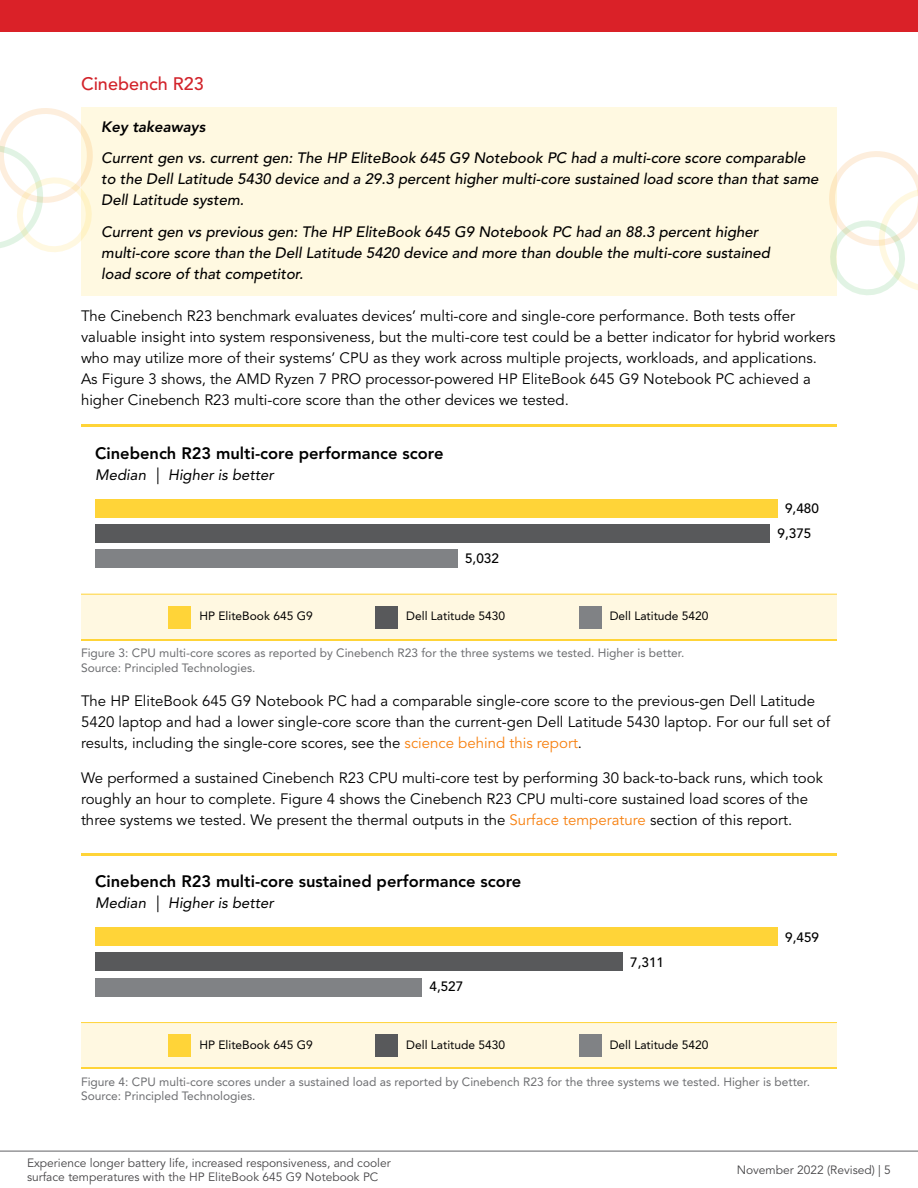
<style>
.page{position:relative;width:918px;height:1188px;background:#fff}
.page>*{position:absolute;margin:0;border:0;box-sizing:border-box;transform-origin:0 0}
.t1{font:500 18px "Avenir LT Pro";color:#d2232a}
.t2{font:800 16.5px "Avenir LT Pro";color:#000}
.t3{font:15px/21px "Avenir LT Pro";color:#000}
.t4{font:italic 500 15px/21px "Avenir LT Pro";color:#000}
.t5{font:italic 15px "Avenir LT Pro";color:#000}
.t6{font:italic 800 15px "Avenir LT Pro";color:#000}
.t7{font:500 13.5px/25px "Avenir LT Pro";color:#000;text-align:center}
.t8{font:12px/14.4px "Avenir LT Pro";color:#6d6e71}
.t9{font:12px/14.4px "Avenir LT Pro";color:#464547}
.t10{font:12px "Avenir LT Pro";color:#000}
.s1{color:#f7800f}
</style>
<div class="page">
<div style="left:81px;top:107px;width:756px;height:42px;background:#fff9e1"></div>
<div style="left:81px;top:139px;width:756px;height:84px;background:#fff9e1"></div>
<div style="left:81px;top:212px;width:756px;height:84px;background:#fff9e1"></div>
<div style="left:96px;top:549px;width:362px;height:19px;background:#808285"></div>
<div style="left:96px;top:524px;width:674px;height:19px;background:#58595b"></div>
<div style="left:96px;top:499px;width:682px;height:18px;background:#ffd438"></div>
<hr style="left:81px;top:425px;width:756px;height:2px;background:#ffd438">
<div style="left:81px;top:594px;width:756px;height:47px;background:#fff8e1"></div>
<hr style="left:81px;top:594px;width:756px;height:1px;background:#ffd438">
<div style="left:169px;top:606px;width:22px;height:23px;background:#ffd438"></div>
<div style="left:375px;top:606px;width:23px;height:23px;background:#58595b"></div>
<div style="left:579px;top:606px;width:23px;height:23px;background:#808285"></div>
<hr style="left:81px;top:639px;width:756px;height:2px;background:#ffd438">
<div style="left:96px;top:978px;width:326px;height:18px;background:#808285"></div>
<div style="left:96px;top:953px;width:527px;height:18px;background:#58595b"></div>
<div style="left:96px;top:927px;width:682px;height:19px;background:#ffd438"></div>
<hr style="left:81px;top:853px;width:756px;height:2px;background:#ffd438">
<div style="left:81px;top:1023px;width:756px;height:46px;background:#fff8e1"></div>
<hr style="left:81px;top:1022px;width:756px;height:1px;background:#ffd438">
<div style="left:169px;top:1035px;width:22px;height:22px;background:#ffd438"></div>
<div style="left:375px;top:1035px;width:23px;height:22px;background:#58595b"></div>
<div style="left:579px;top:1035px;width:23px;height:22px;background:#808285"></div>
<hr style="left:81px;top:1067px;width:756px;height:2px;background:#ffd438">
<svg style="left:0;top:108px;width:93px;height:144px"></svg>
<svg style="left:829px;top:151px;width:89px;height:144px"></svg>
<hr style="left:0;top:1151px;width:918px;height:1px;background:#616264">
<div style="left:0;top:0;width:918px;height:32px;background:#da2128"></div>
<p class="t1" style="left:81px;top:73px;width:124px">Cinebench R23</p>
<p class="t6" style="left:101px;top:118px;width:106px">Key takeaways</p>
<p class="t4" style="left:101px;top:148px;width:719px">Current gen vs. current gen: The HP EliteBook 645 G9 Notebook PC had a multi-core score comparable to the Dell Latitude 5430 device and a 29.3 percent higher multi-core sustained load score than that same<br>Dell Latitude system.</p>
<p class="t4" style="left:101px;top:222px;width:670px">Current gen vs previous gen: The HP EliteBook 645 G9 Notebook PC had an 88.3 percent higher multi-core score than the Dell Latitude 5420 device and more than double the multi-core sustained load score of that competitor.</p>
<p class="t3" style="left:81px;top:305px;width:756px">The Cinebench R23 benchmark evaluates devices’ multi-core and single-core performance. Both tests offer valuable insight into system responsiveness, but the multi-core test could be a better indicator for hybrid workers who may utilize more of their systems’ CPU as they work across multiple projects, workloads, and applications.<br>As Figure 3 shows, the AMD Ryzen 7 PRO processor-powered HP EliteBook 645 G9 Notebook PC achieved a higher Cinebench R23 multi-core score than the other devices we tested.</p>
<p class="t2" style="left:95px;top:443px;width:350px">Cinebench R23 multi-core performance score</p>
<p class="t5" style="left:95px;top:465px;width:180px">Median | Higher is better</p>
<p class="t7" style="left:465px;top:546px;width:35px">5,032</p>
<p class="t10" style="left:199px;top:609px;width:115px">HP EliteBook 645 G9</p>
<p class="t10" style="left:406px;top:609px;width:100px">Dell Latitude 5430</p>
<p class="t10" style="left:610px;top:609px;width:100px">Dell Latitude 5420</p>
<p class="t7" style="left:778px;top:496px;width:43px">9,480<br>9,375</p>
<p class="t8" style="left:81px;top:646px;width:605px">Figure 3: CPU multi-core scores as reported by Cinebench R23 for the three systems we tested. Higher is better.<br>Source: Principled Technologies.</p>
<p class="t3" style="left:81px;top:691px;width:751px">The HP EliteBook 645 G9 Notebook PC had a comparable single-core score to the previous-gen Dell Latitude<br>5420 laptop and had a lower single-core score than the current-gen Dell Latitude 5430 laptop. For our full set of results, including the single-core scores, see the <span class="s1">science behind this report</span>.</p>
<p class="t3" style="left:81px;top:767px;width:743px">We performed a sustained Cinebench R23 CPU multi-core test by performing 30 back-to-back runs, which took roughly an hour to complete. Figure 4 shows the Cinebench R23 CPU multi-core sustained load scores of the three systems we tested. We present the thermal outputs in the <span class="s1">Surface temperature</span> section of this report.</p>
<p class="t2" style="left:95px;top:872px;width:428px">Cinebench R23 multi-core sustained performance score</p>
<p class="t5" style="left:95px;top:894px;width:180px">Median | Higher is better</p>
<p class="t7" style="left:430px;top:974px;width:35px">4,527</p>
<p class="t7" style="left:630px;top:950px;width:35px">7,311</p>
<p class="t10" style="left:199px;top:1037px;width:115px">HP EliteBook 645 G9</p>
<p class="t10" style="left:406px;top:1037px;width:100px">Dell Latitude 5430</p>
<p class="t10" style="left:610px;top:1037px;width:100px">Dell Latitude 5420</p>
<p class="t7" style="left:785px;top:925px;width:35px">9,459</p>
<p class="t8" style="left:81px;top:1074px;width:731px">Figure 4: CPU multi-core scores under a sustained load as reported by Cinebench R23 for the three systems we tested. Higher is better.<br>Source: Principled Technologies.</p>
<p class="t9" style="left:27px;top:1156px;width:365px">Experience longer battery life, increased responsiveness, and cooler surface temperatures with the HP EliteBook 645 G9 Notebook PC</p>
<p class="t9" style="left:737px;top:1163px;width:156px">November 2022 (Revised) | 5</p>
</div>
